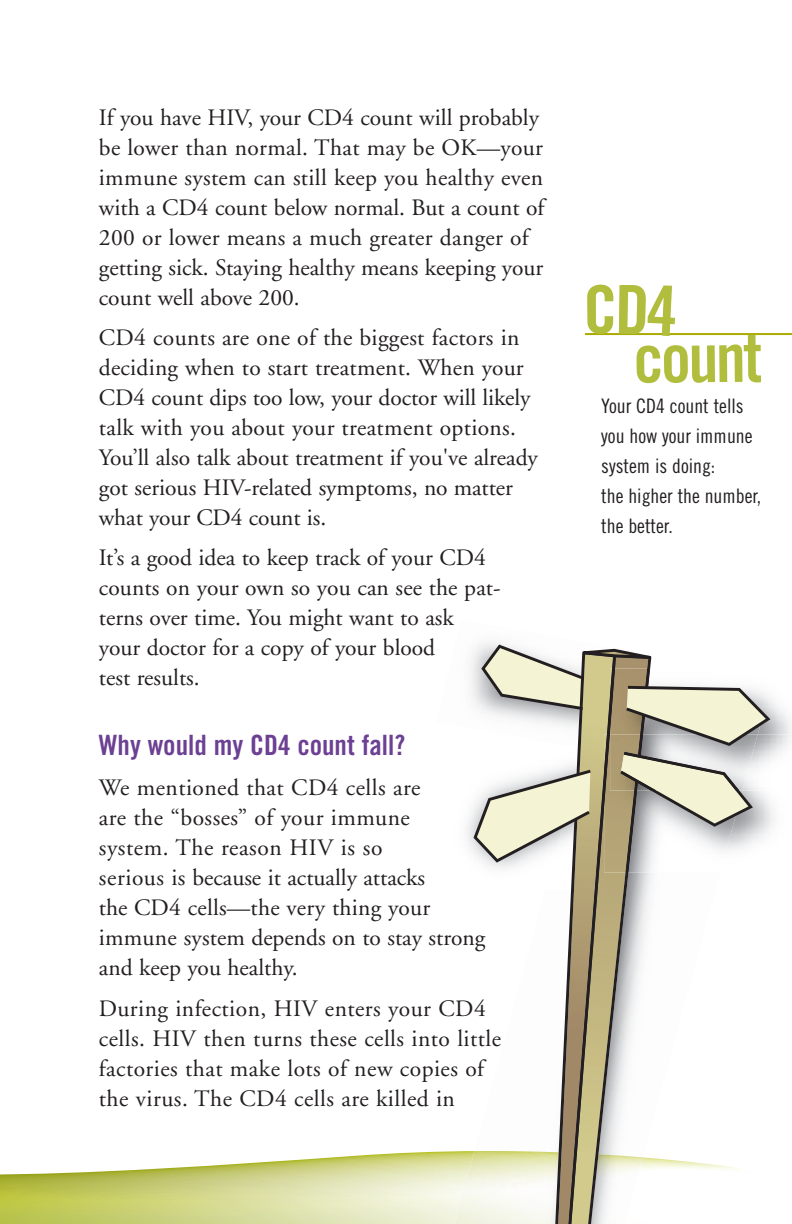
<style>
.page{position:relative;width:792px;height:1224px;background:#fff}
.page>*{position:absolute;margin:0;border:0;box-sizing:border-box;transform-origin:0 0}
.t1{font:28px "Trade Gothic Bold Cond Twenty";color:#6c4093}
.t2{font:23.6px/30px "Adobe Garamond";letter-spacing:.005em;color:#231f20}
.t3{font:20px/30px "Trade Gothic Cond Eighteen";color:#231f20}
</style>
<div class="page">
<svg style="left:0;top:1151px;width:453px;height:73px"></svg>
<img style="left:467px;top:808px;width:7px;height:44px">
<img style="left:453px;top:1151px;width:21px;height:73px">
<img style="left:470px;top:642px;width:37px;height:59px">
<svg style="left:474px;top:645px;width:296px;height:579px"></svg>
<hr style="left:585px;top:333px;width:207px;height:2px;background:#abab00">
<svg style="left:587px;top:284px;width:26px;height:50px"></svg>
<svg style="left:619px;top:285px;width:142px;height:98px"></svg>
<p class="t2" style="left:99px;top:104px;width:447px">If you have HIV, your CD4 count will probably be lower than normal. That may be OK—your immune system can still keep you healthy even with a CD4 count below normal. But a count of 200 or lower means a much greater danger of getting sick. Staying healthy means keeping your count well above 200.</p>
<p class="t2" style="left:99px;top:325px;width:440px">CD4 counts are one of the biggest factors in deciding when to start treatment. When your CD4 count dips too low, your doctor will likely talk with you about your treatment options.<br>You’ll also talk about treatment if you've already got serious HIV-related symptoms, no matter what your CD4 count is.</p>
<p class="t2" style="left:99px;top:545px;width:403px">It’s a good idea to keep track of your CD4 counts on your own so you can see the pat&shy;terns over time. You might want to ask your doctor for a copy of your blood<br>test results.</p>
<p class="t1" style="left:99px;top:735px;width:308px">Why would my CD4 count fall?</p>
<p class="t2" style="left:99px;top:775px;width:388px">We mentioned that CD4 cells are<br>are the “bosses” of your immune system. The reason HIV is so<br>serious is because it actually attacks<br>the CD4 cells—the very thing your immune system depends on to stay strong and keep you healthy.</p>
<p class="t2" style="left:99px;top:995px;width:404px">During infection, HIV enters your CD4 cells. HIV then turns these cells into little factories that make lots of new copies of the virus. The CD4 cells are killed in</p>
<p class="t3" style="left:601px;top:392px;width:162px">Your CD4 count tells you how your immune system is doing:<br>the higher the number, the better.</p>
</div>
